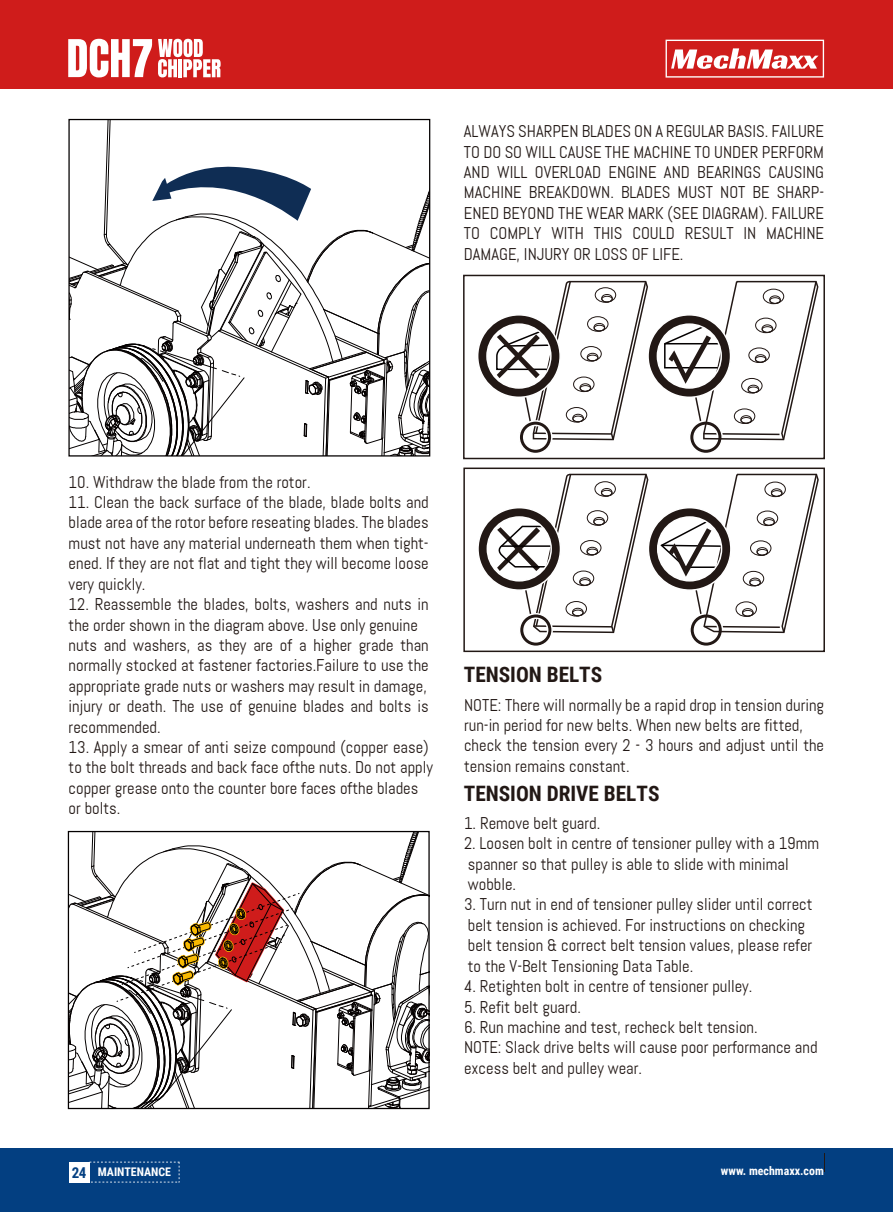
<style>
.page{position:relative;width:893px;height:1212px;background:#fff}
.page>*{position:absolute;margin:0;border:0;box-sizing:border-box;transform-origin:0 0}
.t1{font:700 21.3px "Roboto Condensed";color:#221815}
.t2{font:16.95px/20.4px "Abel";color:#221815}
.t3{font:700 15px "Roboto Condensed";color:#033f81}
.t4{font:700 11.85px "Roboto Condensed";color:#fff}
</style>
<div class="page">
<div style="left:0;top:1148px;width:893px;height:64px;background:#033f81"></div>
<div style="left:69px;top:1161px;width:21px;height:21px;background:#fff"></div>
<div style="left:0;top:0;width:893px;height:89px;background:#cf1c1b"></div>
<svg style="left:666px;top:40px;width:158px;height:38px"></svg>
<div style="left:463px;top:275px;width:362px;height:184px;border:2px solid #221815"></div>
<svg style="left:478px;top:280px;width:341px;height:173px"></svg>
<div style="left:463px;top:467px;width:362px;height:185px;border:2px solid #221815"></div>
<svg style="left:478px;top:473px;width:341px;height:173px"></svg>
<svg style="left:158px;top:39px;width:63px;height:38px"></svg>
<svg style="left:68px;top:39px;width:84px;height:38px"></svg>
<svg style="left:90px;top:1162px;width:90px;height:20px"></svg>
<svg style="left:70px;top:833px;width:358px;height:274px"></svg>
<div style="left:68px;top:831px;width:362px;height:278px;border:1px solid #040000"></div>
<svg style="left:69px;top:120px;width:362px;height:337px"></svg>
<div style="left:68px;top:119px;width:362px;height:337px;border:1px solid #040000"></div>
<p class="t2" style="left:464px;top:121px;width:362px;text-align:justify">ALWAYS SHARPEN BLADES ON A REGULAR BASIS. FAILURE TO DO SO WILL CAUSE THE MACHINE TO UNDER PERFORM AND WILL OVERLOAD ENGINE AND BEARINGS CAUSING MACHINE BREAKDOWN. BLADES MUST NOT BE SHARP-ENED BEYOND THE WEAR MARK (SEE DIAGRAM). FAILURE TO COMPLY WITH THIS COULD RESULT IN MACHINE DAMAGE, INJURY OR LOSS OF LIFE.</p>
<p class="t2" style="left:69px;top:471px;width:243px">10. Withdraw the blade from the rotor.</p>
<p class="t2" style="left:69px;top:492px;width:362px;text-align:justify">11. Clean the back surface of the blade, blade bolts and blade area of the rotor before reseating blades. The blades must not have any material underneath them when tight&shy;ened. If they are not flat and tight they will become loose very quickly.</p>
<p class="t2" style="left:69px;top:594px;width:362px">12. Reassemble the blades, bolts, washers and nuts in the order shown in the diagram above. Use only genuine nuts and washers, as they are of a higher grade than normally stocked at fastener factories.Failure to use the appropriate grade nuts or washers may result in damage, injury or death. The use of genuine blades and bolts is recommended.</p>
<p class="t2" style="left:69px;top:737px;width:366px">13. Apply a smear of anti seize compound (copper ease) to the bolt threads and back face ofthe nuts. Do not apply copper grease onto the counter bore faces ofthe blades or bolts.</p>
<p class="t1" style="left:464px;top:659px;width:140px">TENSION BELTS</p>
<p class="t2" style="left:464px;top:694px;width:362px">NOTE: There will normally be a rapid drop in tension during run-in period for new belts. When new belts are fitted, check the tension every 2 - 3 hours and adjust until the tension remains constant.</p>
<p class="t1" style="left:464px;top:779px;width:197px">TENSION DRIVE BELTS</p>
<p class="t2" style="left:464px;top:813px;width:138px">1. Remove belt guard.</p>
<p class="t2" style="left:464px;top:833px;width:357px">2. Loosen bolt in centre of tensioner pulley with a 19mm spanner so that pulley is able to slide with minimal wobble.</p>
<p class="t2" style="left:464px;top:894px;width:350px">3. Turn nut in end of tensioner pulley slider until correct belt tension is achieved. For instructions on checking belt tension &amp; correct belt tension values, please refer to the V-Belt Tensioning Data Table.</p>
<p class="t2" style="left:464px;top:976px;width:290px">4. Retighten bolt in centre of tensioner pulley.</p>
<p class="t2" style="left:464px;top:996px;width:118px">5. Refit belt guard.</p>
<p class="t2" style="left:464px;top:1017px;width:355px">6. Run machine and test, recheck belt tension.<br>NOTE: Slack drive belts will cause poor performance and excess belt and pulley wear.</p>
<p class="t3" style="left:72px;top:1162px;width:16px">24</p>
<p class="t4" style="left:721px;top:1163px;width:104px">www. mechmaxx.com</p>
<p class="t4" style="left:98px;top:1163px;width:75px">MAINTENANCE</p>
</div>
